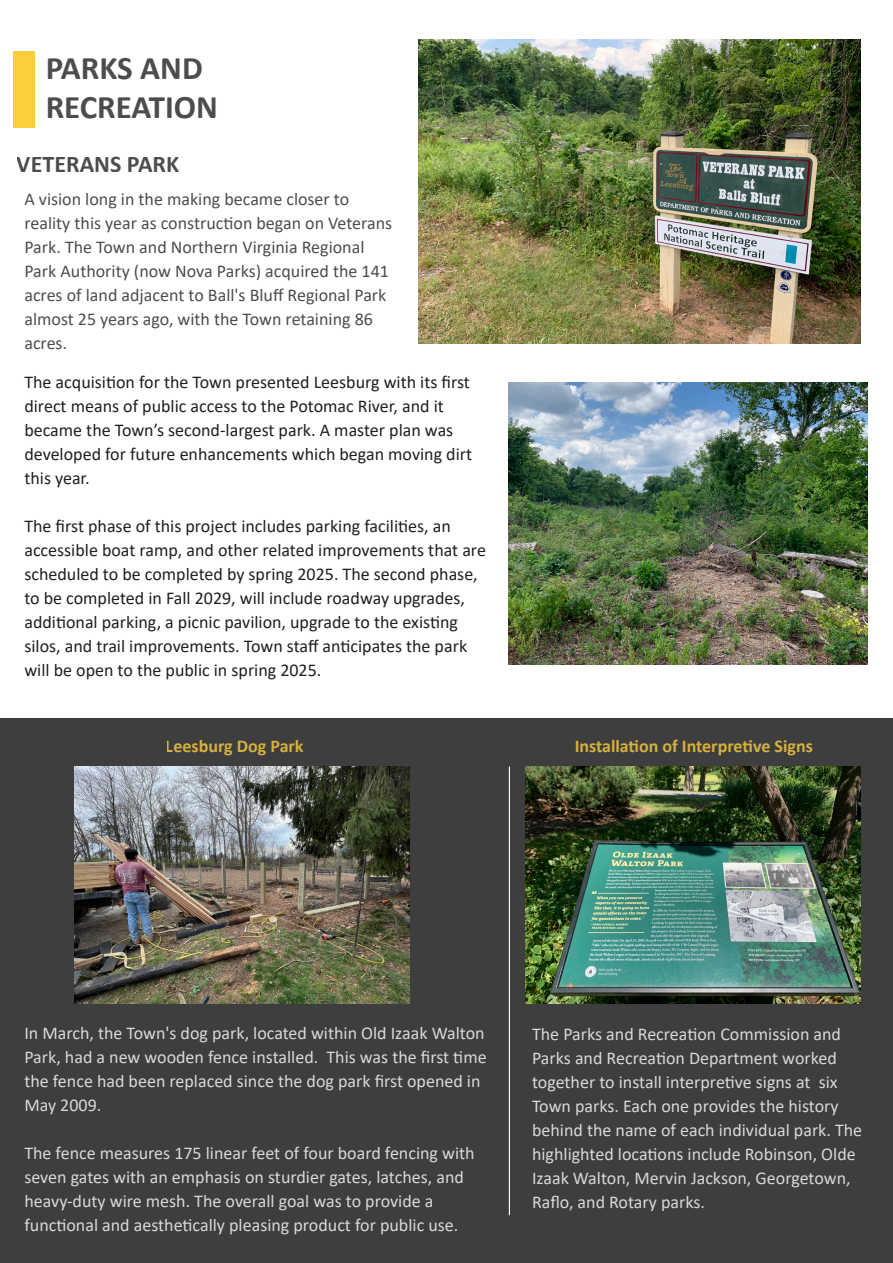
<style>
.page{position:relative;width:893px;height:1263px;background:#fff}
.page>*{position:absolute;margin:0;border:0;box-sizing:border-box;transform-origin:0 0}
.t1{font:700 33px/39.6px "Calibri";color:#231f20}
.t2{font:700 24px "Calibri";color:#231f20}
._10pt_Thin_Left{font:18px/24px "Calibri";color:#231f20}
.t3{font:18px/24px "Calibri";color:#fff}
.t4{font:700 18px "Calibri";color:#fcce3e}
</style>
<div class="page">
<div style="left:0;top:719px;width:893px;height:544px;background:#3e3e3f"></div>
<hr style="left:509px;top:766px;width:1px;height:449px;background:#fff">
<img style="left:509px;top:383px;width:359px;height:282px">
<img style="left:525px;top:766px;width:336px;height:237px">
<img style="left:74px;top:766px;width:336px;height:237px">
<img style="left:418px;top:39px;width:443px;height:304px">
<div style="left:14px;top:51px;width:21px;height:76px;background:#fcce3e"></div>
<h1 class="t1" style="left:45px;top:47px;width:174px">PARKS AND<br>RECREATION</h1>
<h2 class="t2" style="left:17px;top:147px;width:164px">VETERANS PARK</h2>
<p class="_10pt_Thin_Left" style="left:24px;top:186px;width:369px">A vision long in the making became closer to reality this year as construction began on Veterans Park. The Town and Northern Virginia Regional Park Authority (now Nova Parks) acquired the 141 acres of land adjacent to Ball's Bluff Regional Park almost 25 years ago, with the Town retaining 86 acres.</p>
<p class="_10pt_Thin_Left" style="left:24px;top:370px;width:449px">The acquisition for the Town presented Leesburg with its first direct means of public access to the Potomac River, and it became the Town’s second-largest park. A master plan was developed for future enhancements which began moving dirt this year.</p>
<p class="_10pt_Thin_Left" style="left:24px;top:514px;width:463px">The first phase of this project includes parking facilities, an accessible boat ramp, and other related improvements that are scheduled to be completed by spring 2025. The second phase, to be completed in Fall 2029, will include roadway upgrades, additional parking, a picnic pavilion, upgrade to the existing silos, and trail improvements. Town staff anticipates the park will be open to the public in spring 2025.</p>
<p class="t4" style="left:166px;top:734px;width:139px">Leesburg Dog Park</p>
<p class="t4" style="left:575px;top:734px;width:240px">Installation of Interpretive Signs</p>
<p class="t3" style="left:24px;top:1020px;width:464px">In March, the Town's dog park, located within Old Izaak Walton Park, had a new wooden fence installed. This was the first time the fence had been replaced since the dog park first opened in May 2009.</p>
<p class="t3" style="left:24px;top:1140px;width:452px">The fence measures 175 linear feet of four board fencing with seven gates with an emphasis on sturdier gates, latches, and heavy-duty wire mesh. The overall goal was to provide a functional and aesthetically pleasing product for public use.</p>
<p class="t3" style="left:532px;top:1021px;width:332px">The Parks and Recreation Commission and Parks and Recreation Department worked together to install interpretive signs at six Town parks. Each one provides the history behind the name of each individual park. The highlighted locations include Robinson, Olde Izaak Walton, Mervin Jackson, Georgetown, Raflo, and Rotary parks.</p>
</div>
